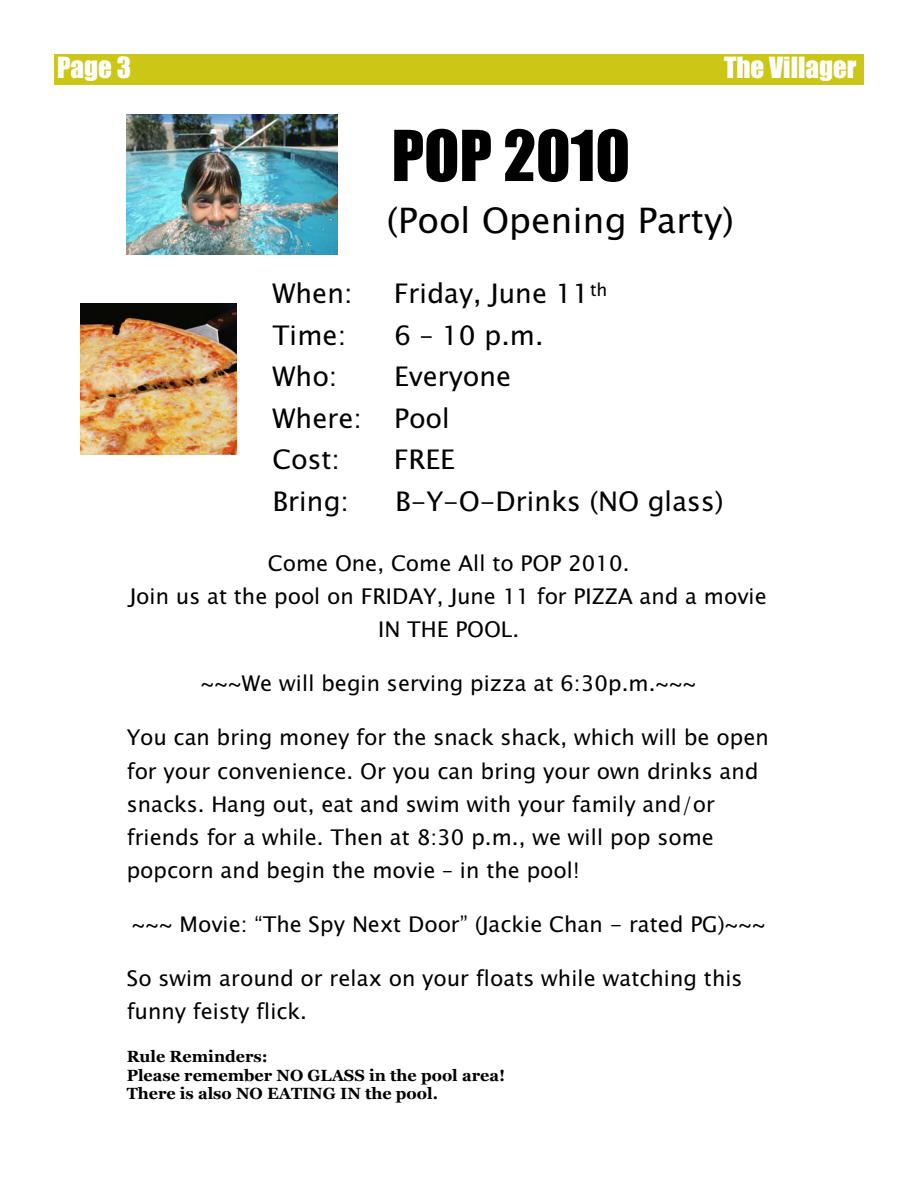
<style>
.page{position:relative;width:918px;height:1188px;background:#fff}
.page>*{position:absolute;margin:0;border:0;box-sizing:border-box;transform-origin:0 0}
.t1{font:64.8px "Impact";color:#000}
.t2{font:35.1px "Lucida Sans Unicode+T42+KDNQLH";color:#000}
.t3{font:27px/41.5px "Lucida Sans Unicode+T42+KDNQLH";color:#000}
.t4{font:27px "Impact";color:#fff}
.t5{font:21.6px/33.2px "Lucida Sans Unicode+T42+KDNQLH";color:#000}
.t6{font:700 16.2px/18.5px "Georgia";color:#000}
</style>
<div class="page">
<div style="left:54px;top:54px;width:810px;height:31px;background:#ccc716"></div>
<img style="left:127px;top:115px;width:210px;height:139px">
<img style="left:80px;top:303px;width:156px;height:151px">
<p class="t4" style="left:57px;top:53px;width:76px">Page 3</p>
<p class="t4" style="left:724px;top:53px;width:134px">The Villager</p>
<h1 class="t1" style="left:392px;top:121px;width:240px">POP 2010</h1>
<h2 class="t2" style="left:387px;top:193px;width:349px">(Pool Opening Party)</h2>
<p class="t3" style="left:273px;top:273px;width:82px">When:</p>
<p class="t3" style="left:394px;top:273px;width:215px">Friday, June 11<sup>th</sup></p>
<p class="t3" style="left:273px;top:314px;width:75px">Time:</p>
<p class="t3" style="left:394px;top:314px;width:151px">6 – 10 p.m.</p>
<p class="t3" style="left:273px;top:356px;width:66px">Who:</p>
<p class="t3" style="left:273px;top:356px;width:240px;text-indent:122px">Everyone<br>Where: Pool<br>Cost:</p>
<p class="t3" style="left:394px;top:439px;width:62px">FREE</p>
<p class="t3" style="left:273px;top:480px;width:78px">Bring:</p>
<p class="t3" style="left:395px;top:480px;width:330px">B-Y-O-Drinks (NO glass)</p>
<p class="t5" style="left:130px;top:547px;width:639px;text-align:center">Come One, Come All to POP 2010.<br>Join us at the pool on FRIDAY, June 11 for PIZZA and a movie<br>IN THE POOL.</p>
<p class="t5" style="left:201px;top:667px;width:497px">~~~We will begin serving pizza at 6:30p.m.~~~</p>
<p class="t5" style="left:127px;top:721px;width:644px">You can bring money for the snack shack, which will be open for your convenience. Or you can bring your own drinks and snacks. Hang out, eat and swim with your family and/or friends for a while. Then at 8:30 p.m., we will pop some popcorn and begin the movie – in the pool!</p>
<p class="t5" style="left:132px;top:908px;width:636px">~~~ Movie: “The Spy Next Door” (Jackie Chan - rated PG)~~~</p>
<p class="t5" style="left:127px;top:962px;width:617px">So swim around or relax on your floats while watching this funny feisty flick.</p>
<p class="t6" style="left:127px;top:1047px;width:380px">Rule Reminders:<br>Please remember NO GLASS in the pool area!<br>There is also NO EATING IN the pool.</p>
</div>
